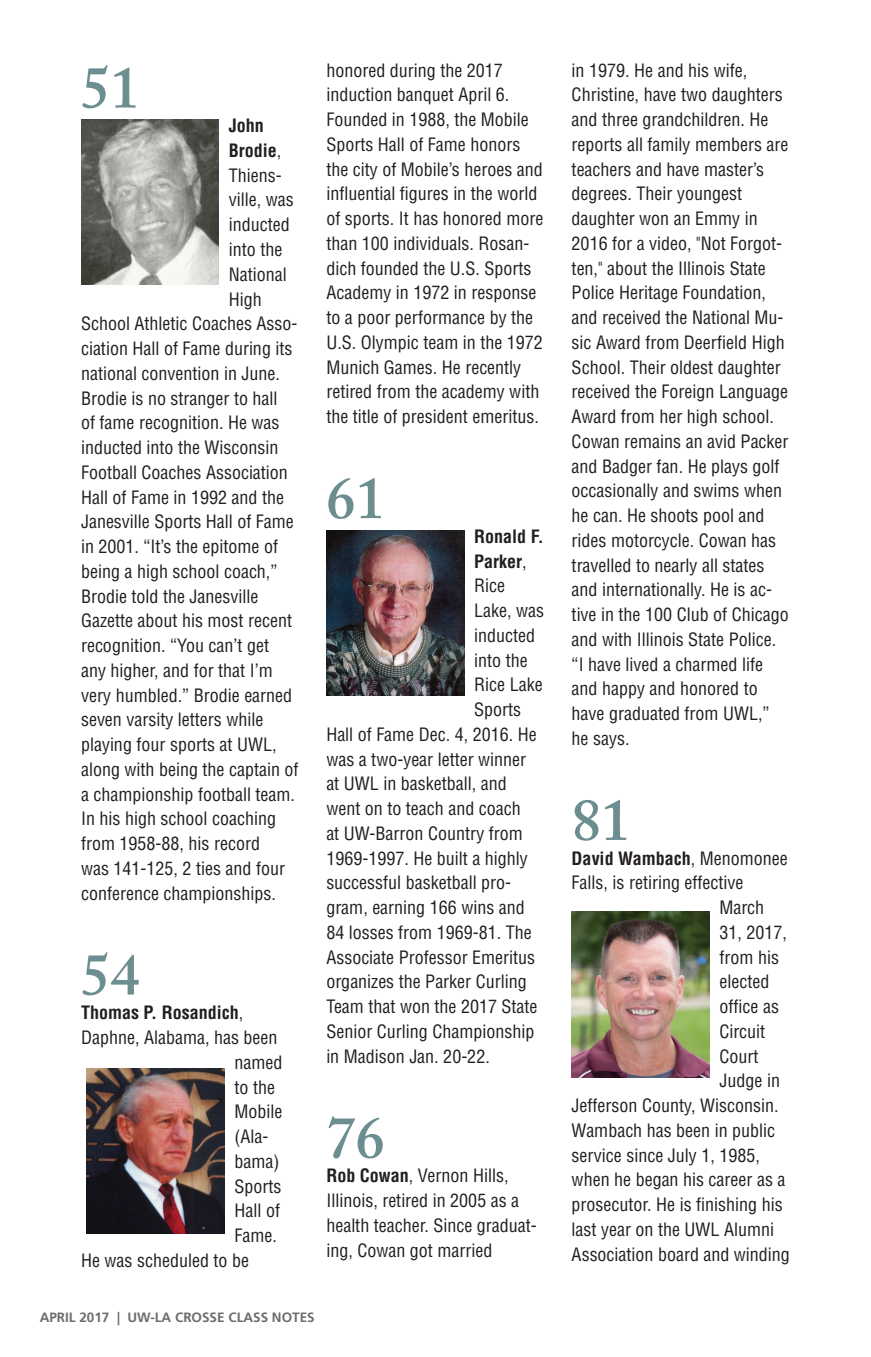
<style>
.page{position:relative;width:871px;height:1357px;background:#fff}
.page>*{position:absolute;margin:0;border:0;box-sizing:border-box;transform-origin:0 0}
.t1{font:600 58.5px "Adobe Caslon Pro";color:#6d8e91}
.t2{font:condensed 18px/24.8px "Helvetica LT Std";color:#231f20}
.t3{font:700 condensed 18px "Helvetica LT Std";color:#231f20}
.t4{font:700 13.5px "Frutiger";color:#6c6d70}
.s1{font-weight:400}
.s2{font-weight:700}
</style>
<div class="page">
<img style="left:572px;top:911px;width:137px;height:166px">
<img style="left:326px;top:530px;width:138px;height:166px">
<img style="left:87px;top:1068px;width:137px;height:165px">
<img style="left:81px;top:119px;width:138px;height:166px">
<h1 class="t1" style="left:81px;top:53px;width:60px">51</h1>
<p class="t3" style="left:229px;top:114px;width:36px">John</p>
<p class="t3" style="left:229px;top:139px;width:54px">Brodie<span class="s1">,</span></p>
<p class="t2" style="left:229px;top:163px;width:54px">Thiens-</p>
<p class="t2" style="left:229px;top:187px;width:66px">ville, was</p>
<p class="t2" style="left:229px;top:212px;width:62px">inducted</p>
<p class="t2" style="left:229px;top:237px;width:55px">into the</p>
<p class="t2" style="left:229px;top:262px;width:59px">National</p>
<p class="t2" style="left:229px;top:286px;width:34px">High</p>
<p class="t2" style="left:81px;top:311px;width:218px">School Athletic Coaches Asso-</p>
<p class="t2" style="left:81px;top:336px;width:213px">ciation Hall of Fame during its</p>
<p class="t2" style="left:81px;top:361px;width:200px">national convention in June.</p>
<p class="t2" style="left:81px;top:385px;width:198px">Brodie is no stranger to hall</p>
<p class="t2" style="left:81px;top:410px;width:200px">of fame recognition. He was</p>
<p class="t2" style="left:81px;top:435px;width:199px">inducted into the Wisconsin</p>
<p class="t2" style="left:81px;top:460px;width:208px">Football Coaches Association</p>
<p class="t2" style="left:81px;top:484px;width:204px">Hall of Fame in 1992 and the</p>
<p class="t2" style="left:81px;top:509px;width:214px">Janesville Sports Hall of Fame</p>
<p class="t2" style="left:81px;top:534px;width:198px">in 2001. “It’s the epitome of</p>
<p class="t2" style="left:81px;top:559px;width:198px">being a high school coach,”</p>
<p class="t2" style="left:81px;top:583px;width:179px">Brodie told the Janesville</p>
<p class="t2" style="left:81px;top:608px;width:212px">Gazette about his most recent</p>
<p class="t2" style="left:81px;top:633px;width:189px">recognition. “You can’t get</p>
<p class="t2" style="left:81px;top:658px;width:193px">any higher, and for that I’m</p>
<p class="t2" style="left:81px;top:682px;width:213px">very humbled.” Brodie earned</p>
<p class="t2" style="left:81px;top:707px;width:184px">seven varsity letters while</p>
<p class="t2" style="left:81px;top:732px;width:197px">playing four sports at UWL,</p>
<p class="t2" style="left:81px;top:757px;width:219px">along with being the captain of</p>
<p class="t2" style="left:81px;top:781px;width:215px">a championship football team.</p>
<p class="t2" style="left:81px;top:806px;width:196px">In his high school coaching</p>
<p class="t2" style="left:81px;top:831px;width:180px">from 1958-88, his record</p>
<p class="t2" style="left:81px;top:856px;width:205px">was 141-125, 2 ties and four</p>
<p class="t2" style="left:81px;top:880px;width:196px">conference championships.</p>
<h1 class="t1" style="left:81px;top:940px;width:60px">54</h1>
<p class="t3" style="left:81px;top:1001px;width:164px">Thomas P. Rosandich<span class="s1">,</span></p>
<p class="t2" style="left:81px;top:1025px;width:198px">Daphne, Alabama, has been</p>
<p class="t2" style="left:235px;top:1050px;width:49px">named</p>
<p class="t2" style="left:235px;top:1074px;width:42px">to the</p>
<p class="t2" style="left:235px;top:1099px;width:49px">Mobile</p>
<p class="t2" style="left:235px;top:1124px;width:35px">(Ala-</p>
<p class="t2" style="left:235px;top:1149px;width:46px">bama)</p>
<p class="t2" style="left:235px;top:1173px;width:48px">Sports</p>
<p class="t2" style="left:235px;top:1198px;width:47px">Hall of</p>
<p class="t2" style="left:235px;top:1223px;width:44px">Fame.</p>
<p class="t2" style="left:81px;top:1248px;width:169px">He was scheduled to be</p>
<p class="t2" style="left:326px;top:57px;width:218px">honored during the 2017 induction banquet April 6.<br>Founded in 1988, the Mobile<br>Sports Hall of Fame honors the city of Mobile’s heroes and influential figures in the world of sports. It has honored more than 100 individuals. Rosan&shy;dich founded the U.S. Sports<br>Academy in 1972 in response to a poor performance by the<br>U.S. Olympic team in the 1972<br>Munich Games. He recently retired from the academy with the title of president emeritus.</p>
<h1 class="t1" style="left:326px;top:464px;width:60px">61</h1>
<p class="t3" style="left:474px;top:525px;width:71px">Ronald F.</p>
<p class="t3" style="left:474px;top:550px;width:54px">Parker<span class="s1">,</span></p>
<p class="t2" style="left:474px;top:573px;width:32px">Rice</p>
<p class="t2" style="left:474px;top:598px;width:71px">Lake, was</p>
<p class="t2" style="left:474px;top:623px;width:62px">inducted</p>
<p class="t2" style="left:474px;top:647px;width:55px">into the</p>
<p class="t2" style="left:474px;top:672px;width:70px">Rice Lake</p>
<p class="t2" style="left:474px;top:697px;width:48px">Sports</p>
<p class="t2" style="left:326px;top:722px;width:212px">Hall of Fame Dec. 4, 2016. He</p>
<p class="t2" style="left:326px;top:746px;width:201px">was a two-year letter winner</p>
<p class="t2" style="left:326px;top:771px;width:182px">at UWL in basketball, and</p>
<p class="t2" style="left:326px;top:796px;width:196px">went on to teach and coach</p>
<p class="t2" style="left:326px;top:821px;width:198px">at UW-Barron Country from</p>
<p class="t2" style="left:326px;top:845px;width:203px">1969-1997. He built a highly</p>
<p class="t2" style="left:326px;top:870px;width:186px">successful basketball pro-</p>
<p class="t2" style="left:326px;top:895px;width:200px">gram, earning 166 wins and</p>
<p class="t2" style="left:326px;top:920px;width:207px">84 losses from 1969-81. The</p>
<p class="t2" style="left:326px;top:944px;width:210px">Associate Professor Emeritus</p>
<p class="t2" style="left:326px;top:969px;width:202px">organizes the Parker Curling</p>
<p class="t2" style="left:326px;top:994px;width:213px">Team that won the 2017 State</p>
<p class="t2" style="left:326px;top:1019px;width:209px">Senior Curling Championship</p>
<p class="t2" style="left:326px;top:1043px;width:165px">in Madison Jan. 20-22.</p>
<h1 class="t1" style="left:326px;top:1103px;width:60px">76</h1>
<p class="t2" style="left:326px;top:1163px;width:212px"><span class="s2">Rob Cowan</span>, Vernon Hills,<br>Illinois, retired in 2005 as a health teacher. Since graduat&shy;ing, Cowan got married</p>
<p class="t4" style="left:40px;top:1309px;width:276px">APRIL 2017 | UW-LA CROSSE CLASS NOTES</p>
<p class="t2" style="left:572px;top:57px;width:218px">in 1979. He and his wife,<br>Christine, have two daughters and three grandchildren. He reports all family members are teachers and have master’s degrees. Their youngest daughter won an Emmy in<br>2016 for a video, "Not Forgot&shy;ten," about the Illinois State<br>Police Heritage Foundation, and received the National Mu&shy;sic Award from Deerfield High<br>School. Their oldest daughter received the Foreign Language<br>Award from her high school.<br>Cowan remains an avid Packer and Badger fan. He plays golf occasionally and swims when he can. He shoots pool and rides motorcycle. Cowan has travelled to nearly all states and internationally. He is ac&shy;tive in the 100 Club of Chicago and with Illinois State Police. “I have lived a charmed life and happy and honored to have graduated from UWL,” he says.</p>
<h1 class="t1" style="left:572px;top:785px;width:60px">81</h1>
<p class="t3" style="left:572px;top:847px;width:218px">David Wambach<span class="s1">, Menomonee</span></p>
<p class="t2" style="left:572px;top:870px;width:173px">Falls, is retiring effective</p>
<p class="t2" style="left:719px;top:895px;width:46px">March</p>
<p class="t2" style="left:719px;top:920px;width:69px">31, 2017,</p>
<p class="t2" style="left:719px;top:944px;width:61px">from his</p>
<p class="t2" style="left:719px;top:969px;width:51px">elected</p>
<p class="t2" style="left:719px;top:994px;width:61px">office as</p>
<p class="t2" style="left:719px;top:1019px;width:47px">Circuit</p>
<p class="t2" style="left:719px;top:1043px;width:41px">Court</p>
<p class="t2" style="left:719px;top:1068px;width:62px">Judge in</p>
<p class="t2" style="left:572px;top:1093px;width:208px">Jefferson County, Wisconsin.</p>
<p class="t2" style="left:572px;top:1118px;width:205px">Wambach has been in public</p>
<p class="t2" style="left:572px;top:1142px;width:190px">service since July 1, 1985,</p>
<p class="t2" style="left:572px;top:1167px;width:215px">when he began his career as a</p>
<p class="t2" style="left:572px;top:1192px;width:213px">prosecutor. He is finishing his</p>
<p class="t2" style="left:572px;top:1217px;width:204px">last year on the UWL Alumni</p>
<p class="t2" style="left:572px;top:1241px;width:220px">Association board and winding</p>
</div>
